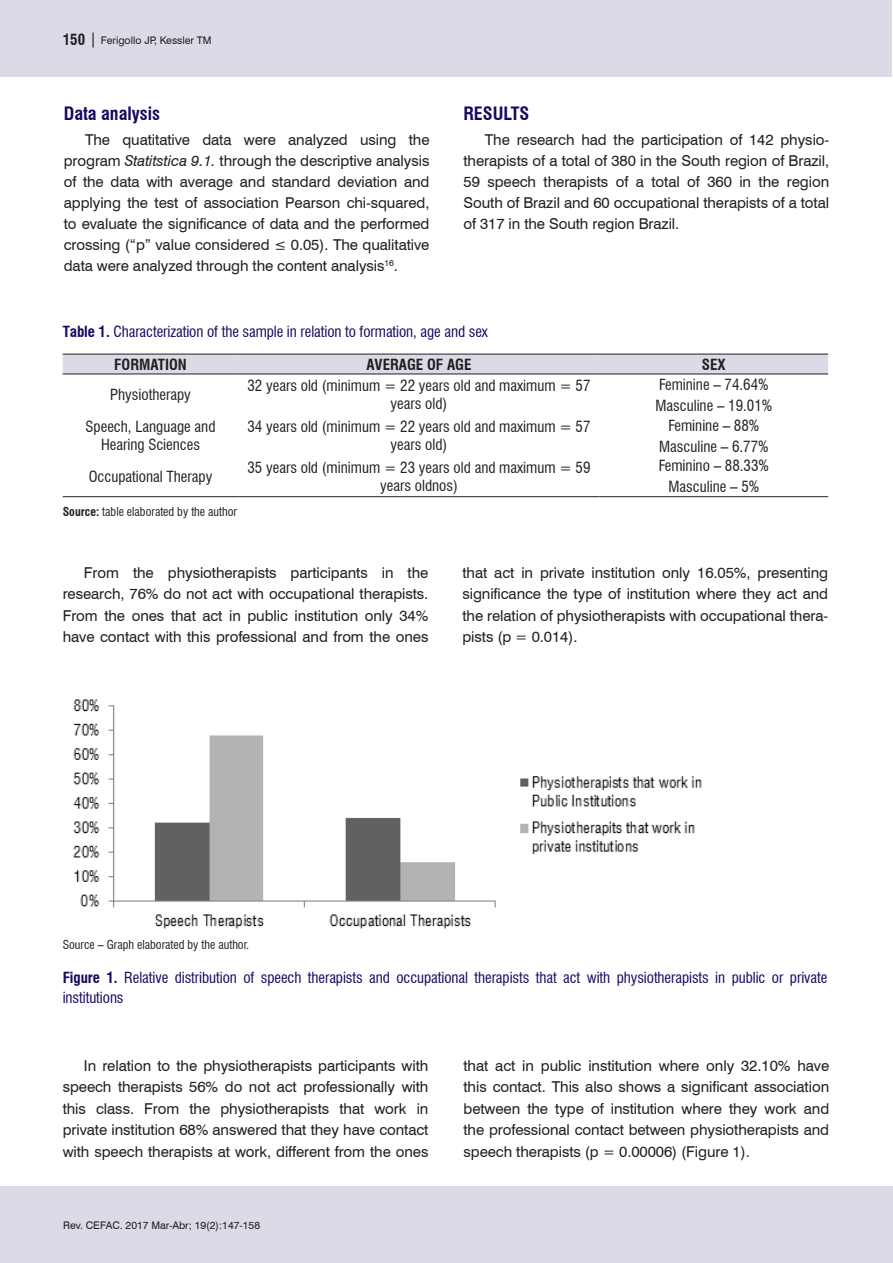
<style>
.page{position:relative;width:893px;height:1263px;background:#fff}
.page>*{position:absolute;margin:0;border:0;box-sizing:border-box;transform-origin:0 0}
.Nivel_2{font:700 condensed 18px "Swiss 721 BT";color:#18085f}
.Nivel_1{font:700 condensed 18px "Swiss 721 BT";color:#18085f}
.Corpo_do_texto_INGL{font:15px/21px "Swiss 721 BT";letter-spacing:-.005em;color:#231f20;text-align:justify}
.Texto_tabelas{font:condensed 15px/18px "Swiss 721 BT";color:#231f20;text-align:center}
.Titulo_tabelas_e_gr{font:condensed 15px/19.5px "Swiss 721 BT";letter-spacing:-.005em;color:#18085f}
.Texto_tabelas-2{font:700 condensed 15px "Swiss 721 BT";color:#231f20}
.Legendas{font:condensed 12px "Swiss 721 BT";color:#231f20}
.t1{font:10.5px "Swiss 721 BT";color:#231f20}
.s1{font-weight:700;font-stretch:condensed;font-size:15px}
.s2{font-size:15px}
.s3{font-style:italic}
.s4{font-weight:700}
</style>
<div class="page">
<div style="left:0;top:1186px;width:892px;height:77px;background:#dcdae7"></div>
<div style="left:0;top:0;width:892px;height:77px;background:#dcdae7"></div>
<div style="left:63px;top:355px;width:765px;height:19px;background:#dcdae7"></div>
<hr style="left:63px;top:496px;width:175px;height:1px;background:#231f20">
<hr style="left:238px;top:496px;width:362px;height:1px;background:#231f20">
<hr style="left:600px;top:496px;width:228px;height:1px;background:#231f20">
<hr style="left:63px;top:354px;width:175px;height:1px;background:#231f20">
<hr style="left:238px;top:354px;width:362px;height:1px;background:#231f20">
<hr style="left:600px;top:354px;width:228px;height:1px;background:#231f20">
<hr style="left:63px;top:374px;width:175px;height:1px;background:#231f20">
<hr style="left:238px;top:374px;width:362px;height:1px;background:#231f20">
<hr style="left:600px;top:374px;width:228px;height:1px;background:#231f20">
<img style="left:73px;top:699px;width:629px;height:230px">
<p class="t1" style="left:63px;top:33px;width:150px"><span class="s1">150</span> <span class="s2">|</span> Ferigollo JP, Kessler TM</p>
<p class="Nivel_2" style="left:64px;top:103px;width:98px">Data analysis</p>
<p class="Corpo_do_texto_INGL" style="left:64px;top:129px;width:367px;text-indent:21px">The quatitative data were analyzed using the program <span class="s3">Statitstica 9.1.</span> through the descriptive analysis of the data with average and standard deviation and applying the test of association Pearson chi-squared, to evaluate the significance of data and the performed crossing (“p” value considered ≤ 0.05). The qualitative data were analyzed through the content analysis<sup>16</sup>.</p>
<p class="Nivel_1" style="left:463px;top:103px;width:67px">RESULTS</p>
<p class="Corpo_do_texto_INGL" style="left:463px;top:129px;width:367px;text-indent:21px">The research had the participation of 142 physio&shy;therapists of a total of 380 in the South region of Brazil, 59 speech therapists of a total of 360 in the region South of Brazil and 60 occupational therapists of a total of 317 in the South region Brazil.</p>
<p class="Titulo_tabelas_e_gr" style="left:63px;top:321px;width:427px"><span class="s4">Table 1.</span> Characterization of the sample in relation to formation, age and sex</p>
<p class="Texto_tabelas-2" style="left:114px;top:355px;width:74px">FORMATION</p>
<p class="Texto_tabelas-2" style="left:366px;top:355px;width:107px">AVERAGE OF AGE</p>
<p class="Texto_tabelas-2" style="left:702px;top:355px;width:25px">SEX</p>
<p class="Texto_tabelas" style="left:110px;top:386px;width:82px">Physiotherapy</p>
<p class="Texto_tabelas" style="left:247px;top:377px;width:345px">32 years old (minimum = 22 years old and maximum = 57 years old)</p>
<p class="Texto_tabelas" style="left:659px;top:375px;width:111px">Feminine – 74.64%</p>
<p class="Texto_tabelas" style="left:655px;top:396px;width:119px">Masculine – 19.01%</p>
<p class="Texto_tabelas" style="left:86px;top:418px;width:131px">Speech, Language and<br>Hearing Sciences</p>
<p class="Texto_tabelas" style="left:247px;top:418px;width:345px">34 years old (minimum = 22 years old and maximum = 57 years old)</p>
<p class="Texto_tabelas" style="left:668px;top:416px;width:92px">Feminine – 88%</p>
<p class="Texto_tabelas" style="left:659px;top:437px;width:111px">Masculine – 6.77%</p>
<p class="Texto_tabelas" style="left:89px;top:467px;width:125px">Occupational Therapy</p>
<p class="Texto_tabelas" style="left:247px;top:458px;width:345px">35 years old (minimum = 23 years old and maximum = 59 years oldnos)</p>
<p class="Texto_tabelas" style="left:659px;top:457px;width:112px">Feminino – 88.33%</p>
<p class="Texto_tabelas" style="left:668px;top:478px;width:92px">Masculine – 5%</p>
<p class="Legendas" style="left:63px;top:504px;width:176px"><span class="s4">Source:</span> table elaborated by the author</p>
<p class="Corpo_do_texto_INGL" style="left:63px;top:561px;width:367px;text-indent:21px">From the physiotherapists participants in the research, 76% do not act with occupational therapists.<br>From the ones that act in public institution only 34% have contact with this professional and from the ones</p>
<p class="Corpo_do_texto_INGL" style="left:462px;top:561px;width:367px">that act in private institution only 16.05%, presenting significance the type of institution where they act and the relation of physiotherapists with occupational thera&shy;pists (p = 0.014).</p>
<p class="Legendas" style="left:63px;top:938px;width:188px">Source – Graph elaborated by the author.</p>
<p class="Titulo_tabelas_e_gr" style="left:63px;top:968px;width:766px"><span class="s4">Figure 1.</span> Relative distribution of speech therapists and occupational therapists that act with physiotherapists in public or private institutions</p>
<p class="Corpo_do_texto_INGL" style="left:63px;top:1054px;width:367px;line-height:21.5px;text-indent:21px">In relation to the physiotherapists participants with speech therapists 56% do not act professionally with this class. From the physiotherapists that work in private institution 68% answered that they have contact with speech therapists at work, different from the ones</p>
<p class="Corpo_do_texto_INGL" style="left:463px;top:1054px;width:367px;line-height:21.5px">that act in public institution where only 32.10% have this contact. This also shows a significant association between the type of institution where they work and the professional contact between physiotherapists and speech therapists (p = 0.00006) (Figure 1).</p>
<p class="t1" style="left:63px;top:1218px;width:199px">Rev. CEFAC. 2017 Mar-Abr; 19(2):147-158</p>
</div>
